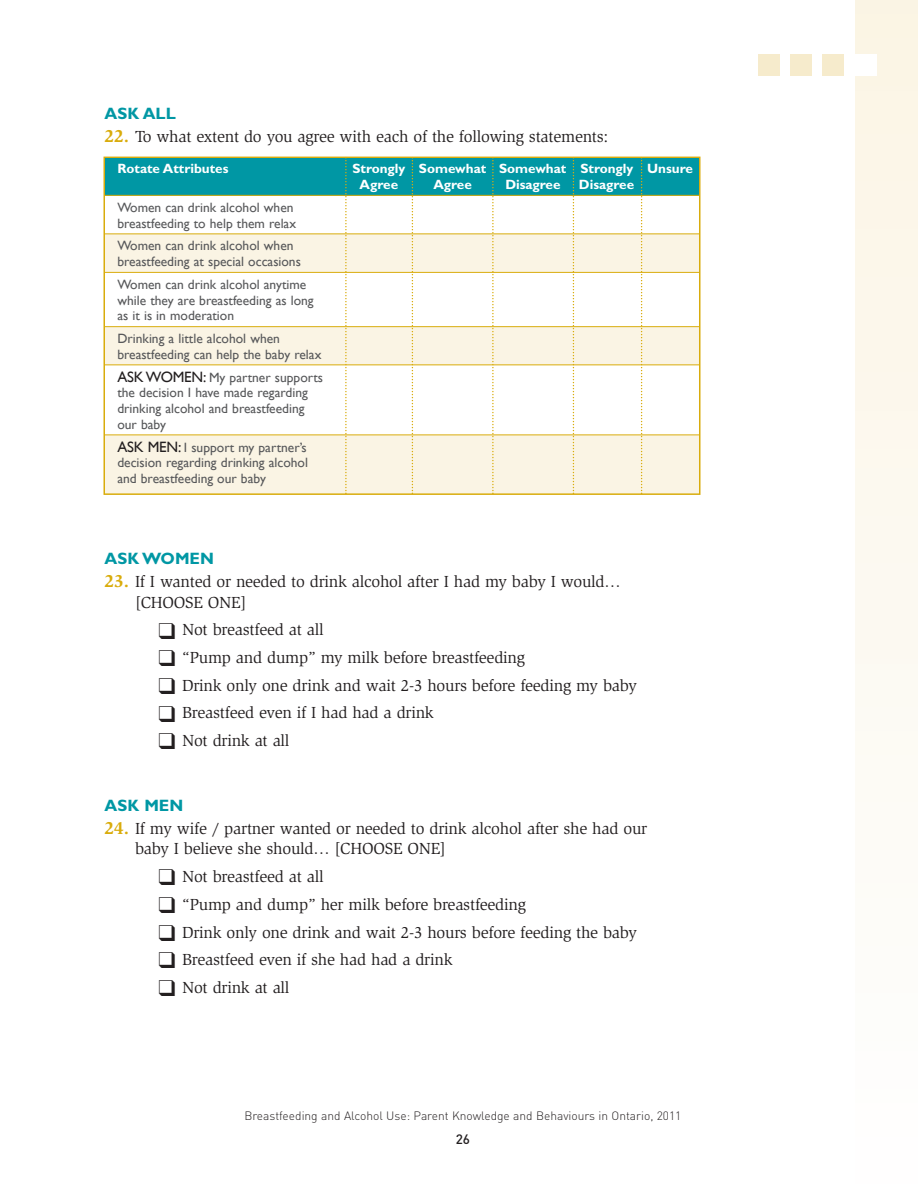
<style>
.page{position:relative;width:918px;height:1188px;background:#fff}
.page>*{position:absolute;margin:0;border:0;box-sizing:border-box;transform-origin:0 0}
.t1{font:16.5px/20.2px "Slimbach";letter-spacing:-.015em;color:#231f20}
.t2{font:700 16.5px "Gill Sans";color:#0097a4}
.t3{font:13.5px/15.8px "Gill Sans";color:#57585a}
.t4{font:700 13.5px/15.8px "Gill Sans";color:#fff}
.t5{font:500 13.5px "DIN";color:#231f20}
.t6{font:300 12px "DIN";color:#231f20}
.s1{font-weight:700;font-size:18px;color:#d9ac0c}
.s2{font-size:15px;color:#231f20}
</style>
<div class="page">
<div style="left:855px;top:0;width:63px;height:1188px;background:linear-gradient(to right,#fdf9f1,#fdf9f1)"></div>
<div style="left:758px;top:54px;width:21px;height:22px;background:#f6ebcc"></div>
<div style="left:790px;top:54px;width:22px;height:22px;background:#f6ebcc"></div>
<div style="left:823px;top:54px;width:21px;height:22px;background:#f6ebcc"></div>
<div style="left:855px;top:54px;width:22px;height:22px;background:#fff"></div>
<div style="left:105px;top:234px;width:594px;height:38px;background:#faf4e4"></div>
<div style="left:105px;top:328px;width:594px;height:37px;background:#faf4e4"></div>
<div style="left:105px;top:435px;width:594px;height:58px;background:#faf4e4"></div>
<div style="left:104px;top:157px;width:596px;height:338px;border:2px solid #d9ac0c"></div>
<div style="left:105px;top:158px;width:594px;height:37px;background:#0097a4"></div>
<hr style="left:105px;top:195px;width:594px;height:1px;background:#d9ac0c">
<hr style="left:105px;top:233px;width:594px;height:1px;background:#d9ac0c">
<hr style="left:105px;top:272px;width:594px;height:1px;background:#d9ac0c">
<hr style="left:105px;top:326px;width:594px;height:1px;background:#d9ac0c">
<hr style="left:105px;top:364px;width:594px;height:1px;background:#d9ac0c">
<hr style="left:105px;top:435px;width:594px;height:1px;background:#d9ac0c">
<svg style="left:641px;top:157px;width:1px;height:337px"></svg>
<svg style="left:573px;top:157px;width:1px;height:337px"></svg>
<svg style="left:492px;top:157px;width:2px;height:337px"></svg>
<svg style="left:412px;top:157px;width:1px;height:337px"></svg>
<svg style="left:345px;top:157px;width:2px;height:337px"></svg>
<p class="t2" style="left:105px;top:107px;width:73px">ASK ALL</p>
<p class="t1" style="left:105px;top:128px;width:505px"><span class="s1">22.</span> To what extent do you agree with each of the following statements:</p>
<p class="t4" style="left:117px;top:162px;width:113px">Rotate Attributes</p>
<p class="t4" style="left:360px;top:162px;width:335px;text-indent:-7px">Strongly Somewhat Somewhat Strongly Unsure<br>Agree</p>
<p class="t4" style="left:433px;top:178px;width:40px">Agree</p>
<p class="t4" style="left:505px;top:178px;width:57px">Disagree</p>
<p class="t4" style="left:579px;top:178px;width:57px">Disagree</p>
<p class="t3" style="left:117px;top:199px;width:180px">Women can drink alcohol when breastfeeding to help them relax</p>
<p class="t3" style="left:117px;top:238px;width:185px">Women can drink alcohol when breastfeeding at special occasions</p>
<p class="t3" style="left:117px;top:276px;width:198px">Women can drink alcohol anytime while they are breastfeeding as long as it is in moderation</p>
<p class="t3" style="left:117px;top:331px;width:206px">Drinking a little alcohol when breastfeeding can help the baby relax</p>
<p class="t3" style="left:117px;top:369px;width:207px"><span class="s2">ASKWOMEN:</span> My partner supports the decision I have made regarding drinking alcohol and breastfeeding our baby</p>
<p class="t3" style="left:117px;top:439px;width:192px;text-align:justify"><span class="s2">ASK MEN:</span> I support my partner’s decision regarding drinking alcohol and breastfeeding our baby</p>
<p class="t2" style="left:105px;top:553px;width:111px">ASK WOMEN</p>
<p class="t1" style="left:135px;top:573px;width:487px;text-indent:-30px"><span class="s1">23.</span> If I wanted or needed to drink alcohol after I had my baby I would… [CHOOSE ONE]</p>
<p class="t1" style="left:159px;top:621px;width:166px">❑ Not breastfeed at all</p>
<p class="t1" style="left:159px;top:649px;width:368px">❑ “Pump and dump” my milk before breastfeeding</p>
<p class="t1" style="left:159px;top:676px;width:480px">❑ Drink only one drink and wait 2-3 hours before feeding my baby</p>
<p class="t1" style="left:159px;top:704px;width:277px">❑ Breastfeed even if I had had a drink</p>
<p class="t1" style="left:159px;top:732px;width:132px">❑ Not drink at all</p>
<p class="t2" style="left:105px;top:799px;width:80px">ASK MEN</p>
<p class="t1" style="left:135px;top:820px;width:514px;text-indent:-30px"><span class="s1">24.</span> If my wife / partner wanted or needed to drink alcohol after she had our baby I believe she should… [CHOOSE ONE]</p>
<p class="t1" style="left:159px;top:868px;width:166px">❑ Not breastfeed at all</p>
<p class="t1" style="left:159px;top:895px;width:369px">❑ “Pump and dump” her milk before breastfeeding</p>
<p class="t1" style="left:159px;top:923px;width:480px">❑ Drink only one drink and wait 2-3 hours before feeding the baby</p>
<p class="t1" style="left:159px;top:951px;width:295px">❑ Breastfeed even if she had had a drink</p>
<p class="t1" style="left:159px;top:979px;width:132px">❑ Not drink at all</p>
<p class="t6" style="left:244px;top:1109px;width:439px">Breastfeeding and Alcohol Use: Parent Knowledge and Behaviours in Ontario, 2011</p>
<p class="t5" style="left:456px;top:1132px;width:16px">26</p>
</div>
